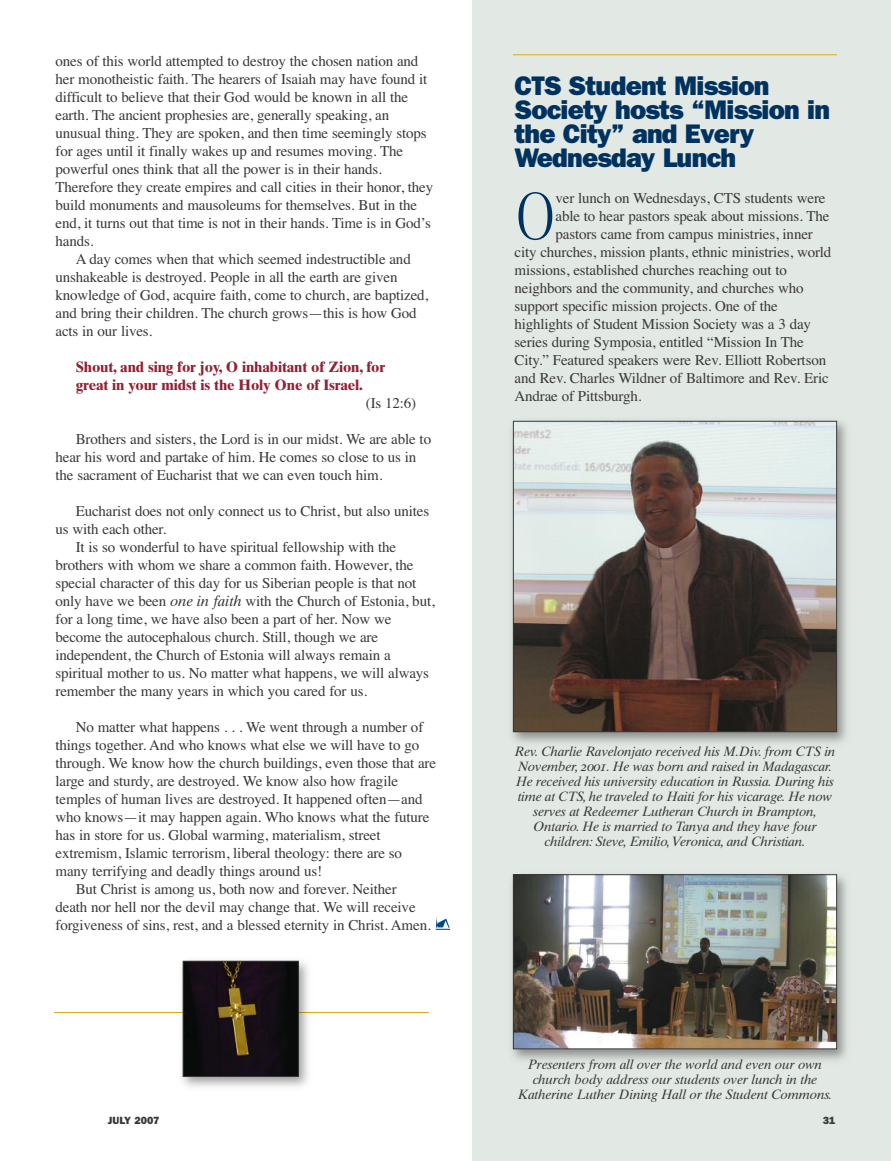
<style>
.page{position:relative;width:891px;height:1161px;background:#fff}
.page>*{position:absolute;margin:0;border:0;box-sizing:border-box;transform-origin:0 0}
.t1{font:300 66.3px "Fenice";color:#00325f}
.t2{font:800 27px/24px "Franklin Gothic";letter-spacing:-.03em;color:#00325f}
.t3{font:15px/18px "Times";letter-spacing:-.01em;color:#393839}
.t4{font:15px/18px "Times Ten Bold Os F";letter-spacing:-.01em;color:#922133}
.t5{font:13.5px/15px "Times Ten Italic Os F";letter-spacing:-.02em;color:#393839;text-align:center}
.t6{font:800 10.5px "Franklin Gothic";color:#393839}
.s1{font-family:"Times Ten Italic Os F"}
</style>
<div class="page">
<div style="left:472px;top:0;width:419px;height:1161px;background:#e2e8e4"></div>
<hr style="left:54px;top:1012px;width:375px;height:1px;background:#dbab1b">
<img style="left:512px;top:874px;width:335px;height:186px">
<img style="left:515px;top:876px;width:320px;height:171px">
<div style="left:513px;top:874px;width:324px;height:175px;border:1px solid #393839"></div>
<img style="left:182px;top:960px;width:126px;height:127px">
<img style="left:185px;top:963px;width:112px;height:112px">
<div style="left:183px;top:961px;width:116px;height:116px;border:1px solid #393839"></div>
<hr style="left:513px;top:54px;width:324px;height:1px;background:#dbab1b">
<img style="left:512px;top:420px;width:335px;height:323px">
<img style="left:515px;top:423px;width:320px;height:307px">
<div style="left:513px;top:421px;width:324px;height:311px;border:1px solid #393839"></div>
<svg style="left:436px;top:917px;width:14px;height:13px"></svg>
<p class="t3" style="left:55px;top:52px;width:379px">ones of this world attempted to destroy the chosen nation and her monotheistic faith. The hearers of Isaiah may have found it difficult to believe that their God would be known in all the earth. The ancient prophesies are, generally speaking, an unusual thing. They are spoken, and then time seemingly stops for ages until it finally wakes up and resumes moving. The powerful ones think that all the power is in their hands.<br>Therefore they create empires and call cities in their honor, they build monuments and mausoleums for themselves. But in the end, it turns out that time is not in their hands. Time is in God’s hands.</p>
<p class="t3" style="left:55px;top:250px;width:374px;text-indent:20px">A day comes when that which seemed indestructible and unshakeable is destroyed. People in all the earth are given knowledge of God, acquire faith, come to church, are baptized, and bring their children. The church grows—this is how God acts in our lives.</p>
<p class="t4" style="left:76px;top:359px;width:311px">Shout, and sing for joy, O inhabitant of Zion, for great in your midst is the Holy One of Israel.</p>
<p class="t3" style="left:366px;top:394px;width:52px">(Is 12:6)</p>
<p class="t3" style="left:55px;top:430px;width:377px;text-indent:20px">Brothers and sisters, the Lord is in our midst. We are able to hear his word and partake of him. He comes so close to us in the sacrament of Eucharist that we can even touch him.</p>
<p class="t3" style="left:76px;top:502px;width:355px">Eucharist does not only connect us to Christ, but also unites</p>
<p class="t3" style="left:55px;top:520px;width:112px">us with each other.</p>
<p class="t3" style="left:76px;top:538px;width:322px">It is so wonderful to have spiritual fellowship with the</p>
<p class="t3" style="left:55px;top:556px;width:360px">brothers with whom we share a common faith. However, the</p>
<p class="t3" style="left:55px;top:574px;width:362px">special character of this day for us Siberian people is that not</p>
<p class="t3" style="left:55px;top:592px;width:381px">only have we been <span class="s1">one in faith</span> with the Church of Estonia, but,</p>
<p class="t3" style="left:55px;top:610px;width:338px">for a long time, we have also been a part of her. Now we</p>
<p class="t3" style="left:55px;top:628px;width:324px">become the autocephalous church. Still, though we are</p>
<p class="t3" style="left:55px;top:646px;width:337px">independent, the Church of Estonia will always remain a</p>
<p class="t3" style="left:55px;top:664px;width:375px">spiritual mother to us. No matter what happens, we will always</p>
<p class="t3" style="left:55px;top:682px;width:313px">remember the many years in which you cared for us.</p>
<p class="t3" style="left:76px;top:718px;width:349px">No matter what happens . . . We went through a number of</p>
<p class="t3" style="left:55px;top:736px;width:365px">things together. And who knows what else we will have to go</p>
<p class="t3" style="left:55px;top:754px;width:382px">through. We know how the church buildings, even those that are</p>
<p class="t3" style="left:55px;top:772px;width:344px">large and sturdy, are destroyed. We know also how fragile</p>
<p class="t3" style="left:55px;top:790px;width:369px">temples of human lives are destroyed. It happened often—and</p>
<p class="t3" style="left:55px;top:808px;width:375px">who knows—it may happen again. Who knows what the future</p>
<p class="t3" style="left:55px;top:826px;width:327px">has in store for us. Global warming, materialism, street</p>
<p class="t3" style="left:55px;top:844px;width:348px">extremism, Islamic terrorism, liberal theology: there are so</p>
<p class="t3" style="left:55px;top:862px;width:268px">many terrifying and deadly things around us!</p>
<p class="t3" style="left:76px;top:880px;width:322px">But Christ is among us, both now and forever. Neither</p>
<p class="t3" style="left:55px;top:898px;width:362px">death nor hell nor the devil may change that. We will receive</p>
<p class="t3" style="left:55px;top:916px;width:377px">forgiveness of sins, rest, and a blessed eternity in Christ. Amen.</p>
<h2 class="t2" style="left:514px;top:74px;width:317px">CTS Student Mission<br>Society hosts “Mission in the City” and Every<br>Wednesday Lunch</h2>
<h1 class="t1" style="left:514px;top:193px;width:43px">O</h1>
<p class="t3" style="left:556px;top:189px;width:271px">ver lunch on Wednesdays, CTS students were</p>
<p class="t3" style="left:556px;top:207px;width:275px">able to hear pastors speak about missions. The</p>
<p class="t3" style="left:556px;top:225px;width:259px">pastors came from campus ministries, inner</p>
<p class="t3" style="left:515px;top:243px;width:318px">city churches, mission plants, ethnic ministries, world</p>
<p class="t3" style="left:515px;top:261px;width:274px">missions, established churches reaching out to</p>
<p class="t3" style="left:515px;top:279px;width:291px">neighbors and the community, and churches who</p>
<p class="t3" style="left:515px;top:297px;width:265px">support specific mission projects. One of the</p>
<p class="t3" style="left:515px;top:315px;width:298px">highlights of Student Mission Society was a 3 day</p>
<p class="t3" style="left:515px;top:333px;width:291px">series during Symposia, entitled “Mission In The</p>
<p class="t3" style="left:515px;top:351px;width:313px">City.” Featured speakers were Rev. Elliott Robertson</p>
<p class="t3" style="left:515px;top:369px;width:316px">and Rev. Charles Wildner of Baltimore and Rev. Eric</p>
<p class="t3" style="left:515px;top:387px;width:129px">Andrae of Pittsburgh.</p>
<p class="t5" style="left:515px;top:745px;width:322px">Rev. Charlie Ravelonjato received his M.Div. from CTS in November, 2001. He was born and raised in Madagascar.<br>He received his university education in Russia. During his time at CTS, he traveled to Haiti for his vicarage. He now serves at Redeemer Lutheran Church in Brampton, Ontario. He is married to Tanya and they have four children: Steve, Emilio,Veronica, and Christian.</p>
<p class="t5" style="left:518px;top:1058px;width:316px">Presenters from all over the world and even our own church body address our students over lunch in the<br>Katherine Luther Dining Hall or the Student Commons.</p>
<p class="t6" style="left:108px;top:1114px;width:53px">JULY 2007</p>
<p class="t6" style="left:823px;top:1114px;width:14px">31</p>
</div>
